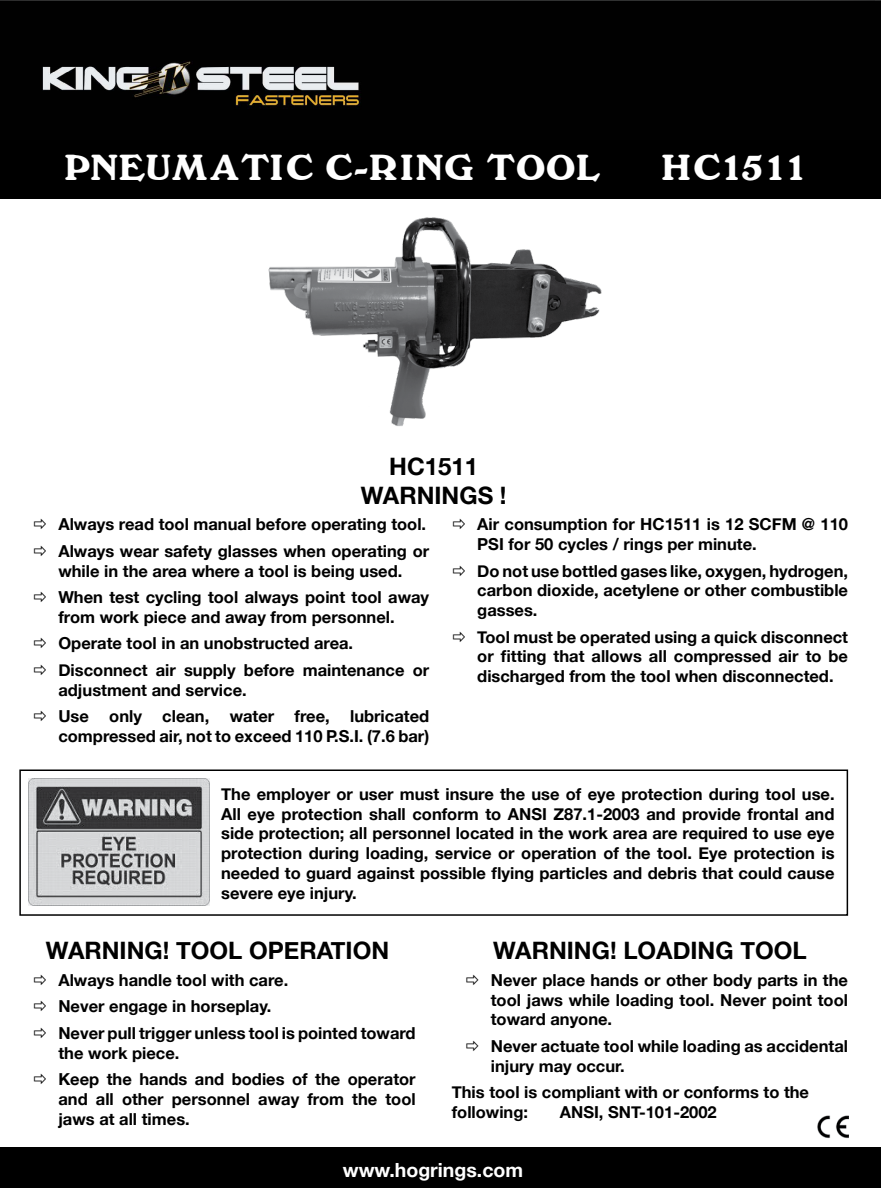
<style>
.page{position:relative;width:881px;height:1188px;background:#fff}
.page>*{position:absolute;margin:0;border:0;box-sizing:border-box;transform-origin:0 0}
.t1{font:36px "Windz Normal";letter-spacing:.025em;color:#fff}
.t2{font:700 24px/28.8px "Helvetica Neue";color:#000;text-align:center}
.t3{font:700 19.5px "Helvetica Neue";color:#fff}
.t4{font:700 16.5px/19.8px "Helvetica Neue";color:#000}
</style>
<div class="page">
<div style="left:0;top:1148px;width:880px;height:40px;background:#000"></div>
<div style="left:0;top:136px;width:880px;height:63px;background:#000"></div>
<div style="left:19px;top:770px;width:828px;height:146px;border:2px solid #000"></div>
<img style="left:817px;top:1116px;width:30px;height:22px">
<img style="left:29px;top:778px;width:180px;height:128px">
<img style="left:268px;top:217px;width:334px;height:209px">
<div style="left:1px;top:1px;width:879px;height:135px;background:#010101"></div>
<h1 class="t1" style="left:64px;top:146px;width:536px">PNEUMATIC C-RING TOOL</h1>
<h1 class="t1" style="left:661px;top:146px;width:145px">HC1511</h1>
<h2 class="t2" style="left:361px;top:451px;width:147px">HC1511<br>WARNINGS !</h2>
<p class="t4" style="left:58px;top:511px;width:372px;line-height:26.5px">Always read tool manual before operating tool.<br>Always wear safety glasses when operating or</p>
<p class="t4" style="left:58px;top:557px;width:372px;line-height:26.5px">while in the area where a tool is being used.<br>When test cycling tool always point tool away</p>
<p class="t4" style="left:58px;top:603px;width:372px;line-height:26.5px">from work piece and away from personnel.<br>Operate tool in an unobstructed area.<br>Disconnect air supply before maintenance or</p>
<p class="t4" style="left:58px;top:676px;width:372px;line-height:26.5px">adjustment and service.<br>Use only clean, water free, lubricated</p>
<p class="t4" style="left:58px;top:726px;width:372px">compressed air, not to exceed 110 P.S.I. (7.6 bar)</p>
<p class="t4" style="left:477px;top:514px;width:372px">Air consumption for HC1511 is 12 SCFM @ 110<br>PSI for 50 cycles / rings per minute.</p>
<p class="t4" style="left:477px;top:560px;width:372px;text-align:justify">Do not use bottled gases like, oxygen, hydrogen, carbon dioxide, acetylene or other combustible gasses.</p>
<p class="t4" style="left:477px;top:627px;width:372px;text-align:justify">Tool must be operated using a quick disconnect or fitting that allows all compressed air to be discharged from the tool when disconnected.</p>
<p class="t4" style="left:221px;top:784px;width:614px;text-align:justify">The employer or user must insure the use of eye protection during tool use.<br>All eye protection shall conform to ANSI Z87.1-2003 and provide frontal and side protection; all personnel located in the work area are required to use eye protection during loading, service or operation of the tool. Eye protection is needed to guard against possible flying particles and debris that could cause severe eye injury.</p>
<h2 class="t2" style="left:46px;top:936px;width:344px">WARNING! TOOL OPERATION</h2>
<p class="t4" style="left:58px;top:966px;width:359px;line-height:26.5px">Always handle tool with care.<br>Never engage in horseplay.<br>Never pull trigger unless tool is pointed toward</p>
<p class="t4" style="left:58px;top:1039px;width:358px;line-height:26.5px">the work piece.<br>Keep the hands and bodies of the operator</p>
<p class="t4" style="left:58px;top:1089px;width:359px">and all other personnel away from the tool jaws at all times.</p>
<h2 class="t2" style="left:493px;top:936px;width:315px">WARNING! LOADING TOOL</h2>
<p class="t4" style="left:490px;top:970px;width:358px;text-align:justify">Never place hands or other body parts in the tool jaws while loading tool. Never point tool toward anyone.</p>
<p class="t4" style="left:490px;top:1036px;width:359px">Never actuate tool while loading as accidental injury may occur.</p>
<p class="t4" style="left:451px;top:1082px;width:359px">This tool is compliant with or conforms to the following:</p>
<p class="t4" style="left:559px;top:1102px;width:158px">ANSI, SNT-101-2002</p>
<p class="t3" style="left:343px;top:1158px;width:182px">www.hogrings.com</p>
</div>
